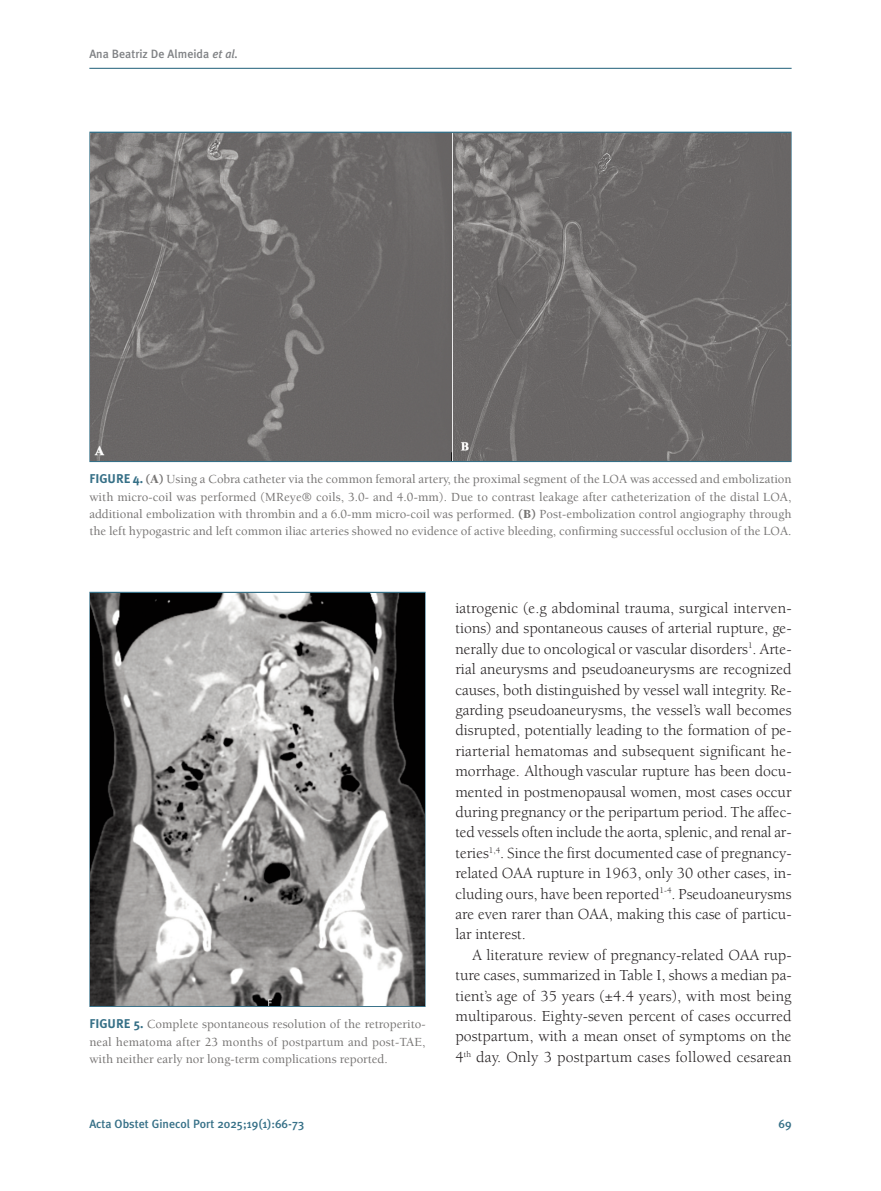
<style>
.page{position:relative;width:881px;height:1191px;background:#fff}
.page>*{position:absolute;margin:0;border:0;box-sizing:border-box;transform-origin:0 0}
.t1{font:15.75px/20.4px "Berkeley";color:#231f20;text-align:justify}
.t2{font:500 12.75px/17.2px "Berkeley";color:#777574;text-align:justify}
.t3{font:500 12px "Meta Plus";color:#367087}
.t4{font:500 12px "Meta Plus";color:#808285}
.s1{font-style:italic}
.s2{font-family:"Meta Plus";font-weight:700;color:#367087}
.s3{font-weight:900}
</style>
<div class="page">
<hr style="left:89px;top:68px;width:702px;height:1px;background:#367087">
<img style="left:91px;top:133px;width:698px;height:327px">
<img style="left:91px;top:593px;width:333px;height:412px">
<p class="t4" style="left:89px;top:47px;width:150px">Ana Beatriz De Almeida <span class="s1">et al.</span></p>
<p class="t2" style="left:89px;top:472px;width:703px"><span class="s2">FIGURE 4.</span> <span class="s3">(A)</span> Using a Cobra catheter via the common femoral artery, the proximal segment of the LOA was accessed and embolization with micro-coil was performed (MReye® coils, 3.0- and 4.0-mm). Due to contrast leakage after catheterization of the distal LOA, additional embolization with thrombin and a 6.0-mm micro-coil was performed. <span class="s3">(B)</span> Post-embolization control angiography through the left hypogastric and left common iliac arteries showed no evidence of active bleeding, confirming successful occlusion of the LOA.</p>
<p class="t2" style="left:89px;top:1016px;width:337px"><span class="s2">FIGURE 5.</span> Complete spontaneous resolution of the retroperito&shy;neal hematoma after 23 months of postpartum and post-TAE, with neither early nor long-term complications reported.</p>
<p class="t1" style="left:455px;top:599px;width:337px">iatrogenic (e.g abdominal trauma, surgical interven&shy;tions) and spontaneous causes of arterial rupture, ge&shy;nerally due to oncological or vascular disorders<sup>1</sup>. Arte&shy;rial aneurysms and pseudoaneurysms are recognized causes, both distinguished by vessel wall integrity. Re&shy;garding pseudoaneurysms, the vessel’s wall becomes disrupted, potentially leading to the formation of pe&shy;riarterial hematomas and subsequent significant he&shy;morrhage. Although vascular rupture has been docu&shy;mented in postmenopausal women, most cases occur during pregnancy or the peripartum period. The affec&shy;ted vessels often include the aorta, splenic, and renal ar&shy;teries<sup>1,4</sup>. Since the first documented case of pregnancy&shy;related OAA rupture in 1963, only 30 other cases, in&shy;cluding ours, have been reported<sup>1-4</sup>. Pseudoaneurysms are even rarer than OAA, making this case of particu&shy;lar interest.</p>
<p class="t1" style="left:455px;top:946px;width:337px;text-indent:17px">A literature review of pregnancy-related OAA rup&shy;ture cases, summarized in Table I, shows a median pa&shy;tient’s age of 35 years (±4.4 years), with most being multiparous. Eighty-seven percent of cases occurred postpartum, with a mean onset of symptoms on the 4<sup>th</sup> day. Only 3 postpartum cases followed cesarean</p>
<p class="t3" style="left:89px;top:1117px;width:216px">Acta Obstet Ginecol Port 2025;19(1):66-73</p>
<p class="t3" style="left:778px;top:1117px;width:15px">69</p>
</div>
